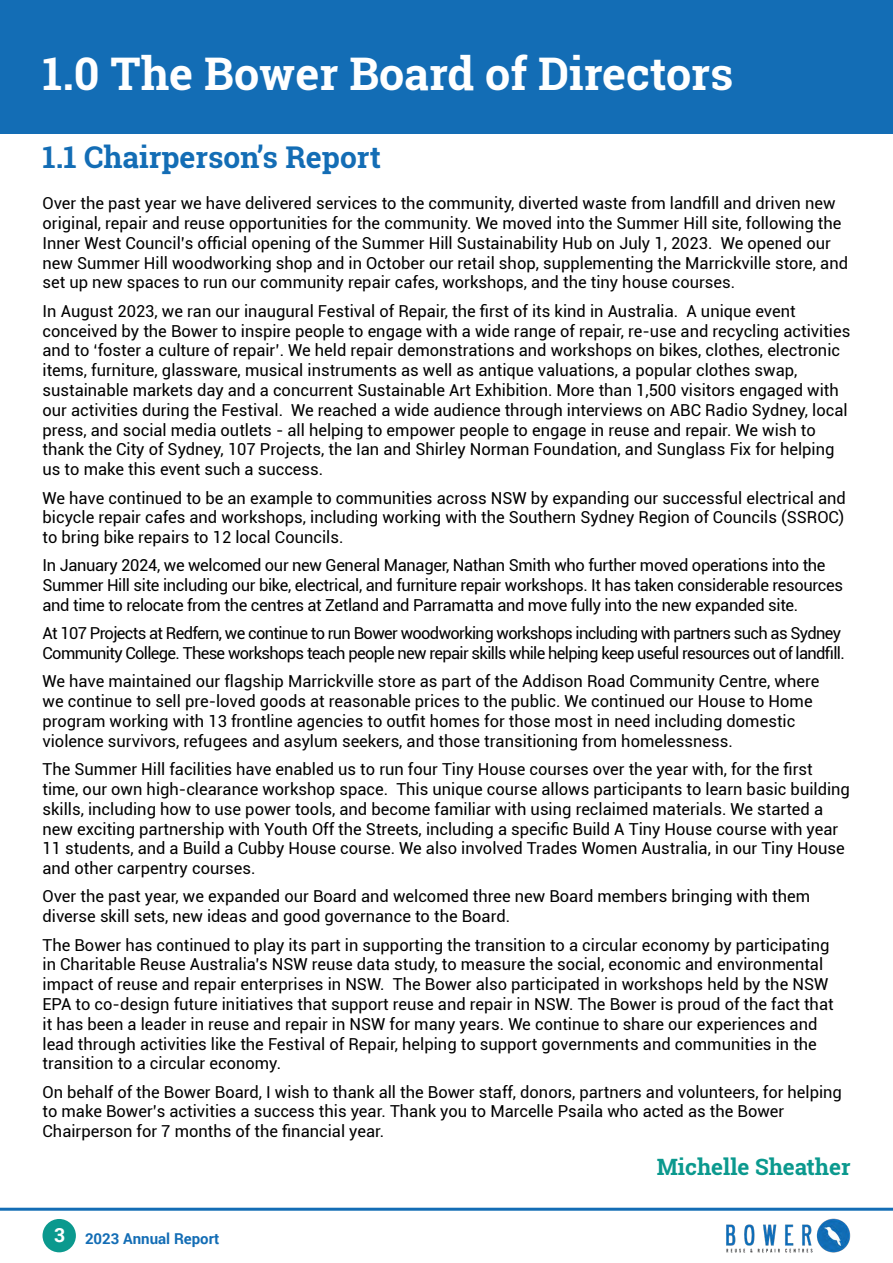
<style>
.page{position:relative;width:893px;height:1263px;background:#fff}
.page>*{position:absolute;margin:0;border:0;box-sizing:border-box;transform-origin:0 0}
.t1{font:700 45px "Roboto Slab";color:#fff}
.t2{font:700 30px "Roboto Slab";color:#136db5}
.t3{font:700 22.5px "Roboto Slab";color:#0b998e}
.t4{font:16.5px/19.8px "Roboto";color:#000}
.t5{font:16.5px/19.8px "Roboto";letter-spacing:-.02em;color:#000}
.t6{font:16.5px/19.8px "Roboto";letter-spacing:-.04em;color:#000}
.t7{font:700 15px "Roboto";color:#136db5}
.s1{font-size:19.5px;color:#fff}
</style>
<div class="page">
<div style="left:43px;top:1219px;width:33px;height:33px;background:#0b998e;border-radius:50%"></div>
<hr style="left:0;top:1208px;width:893px;height:3px;background:#136db5">
<img style="left:726px;top:1219px;width:124px;height:34px">
<div style="left:0;top:0;width:893px;height:134px;background:#136db5"></div>
<h1 class="t1" style="left:43px;top:43px;width:692px">1.0 The Bower Board of Directors</h1>
<h2 class="t2" style="left:43px;top:137px;width:340px">1.1 Chairperson’s Report</h2>
<p class="t4" style="left:43px;top:193px;width:807px">Over the past year we have delivered services to the community, diverted waste from landfill and driven new original, repair and reuse opportunities for the community. We moved into the Summer Hill site, following the Inner West Council’s official opening of the Summer Hill Sustainability Hub on July 1, 2023. We opened our new Summer Hill woodworking shop and in October our retail shop, supplementing the Marrickville store, and set up new spaces to run our community repair cafes, workshops, and the tiny house courses.</p>
<p class="t4" style="left:43px;top:300px;width:809px">In August 2023, we ran our inaugural Festival of Repair, the first of its kind in Australia. A unique event conceived by the Bower to inspire people to engage with a wide range of repair, re-use and recycling activities and to ‘foster a culture of repair’. We held repair demonstrations and workshops on bikes, clothes, electronic items, furniture, glassware, musical instruments as well as antique valuations, a popular clothes swap, sustainable markets day and a concurrent Sustainable Art Exhibition. More than 1,500 visitors engaged with our activities during the Festival. We reached a wide audience through interviews on ABC Radio Sydney, local press, and social media outlets - all helping to empower people to engage in reuse and repair. We wish to thank the City of Sydney, 107 Projects, the Ian and Shirley Norman Foundation, and Sunglass Fix for helping us to make this event such a success.</p>
<p class="t4" style="left:43px;top:487px;width:805px;text-align:justify">We have continued to be an example to communities across NSW by expanding our successful electrical and bicycle repair cafes and workshops, including working with the Southern Sydney Region of Councils (SSROC) to bring bike repairs to 12 local Councils.</p>
<p class="t5" style="left:43px;top:555px;width:802px">In January 2024, we welcomed our new General Manager, Nathan Smith who further moved operations into the<br>Summer Hill site including our bike, electrical, and furniture repair workshops. It has taken considerable resources and time to relocate from the centres at Zetland and Parramatta and move fully into the new expanded site.</p>
<p class="t6" style="left:43px;top:623px;width:804px">At 107 Projects at Redfern, we continue to run Bower woodworking workshops including with partners such as Sydney<br>Community College. These workshops teach people new repair skills while helping keep useful resources out of landfill.</p>
<p class="t4" style="left:43px;top:671px;width:778px">We have maintained our flagship Marrickville store as part of the Addison Road Community Centre, where we continue to sell pre-loved goods at reasonable prices to the public. We continued our House to Home program working with 13 frontline agencies to outfit homes for those most in need including domestic violence survivors, refugees and asylum seekers, and those transitioning from homelessness.</p>
<p class="t4" style="left:43px;top:759px;width:809px">The Summer Hill facilities have enabled us to run four Tiny House courses over the year with, for the first time, our own high-clearance workshop space. This unique course allows participants to learn basic building skills, including how to use power tools, and become familiar with using reclaimed materials. We started a new exciting partnership with Youth Off the Streets, including a specific Build A Tiny House course with year 11 students, and a Build a Cubby House course. We also involved Trades Women Australia, in our Tiny House and other carpentry courses.</p>
<p class="t4" style="left:43px;top:886px;width:769px">Over the past year, we expanded our Board and welcomed three new Board members bringing with them diverse skill sets, new ideas and good governance to the Board.</p>
<p class="t4" style="left:43px;top:934px;width:793px">The Bower has continued to play its part in supporting the transition to a circular economy by participating in Charitable Reuse Australia’s NSW reuse data study, to measure the social, economic and environmental impact of reuse and repair enterprises in NSW. The Bower also participated in workshops held by the NSW EPA to co-design future initiatives that support reuse and repair in NSW. The Bower is proud of the fact that it has been a leader in reuse and repair in NSW for many years. We continue to share our experiences and lead through activities like the Festival of Repair, helping to support governments and communities in the transition to a circular economy.</p>
<p class="t4" style="left:43px;top:1081px;width:801px">On behalf of the Bower Board, I wish to thank all the Bower staff, donors, partners and volunteers, for helping to make Bower’s activities a success this year. Thank you to Marcelle Psaila who acted as the Bower<br>Chairperson for 7 months of the financial year.</p>
<h3 class="t3" style="left:657px;top:1151px;width:195px">Michelle Sheather</h3>
<p class="t7" style="left:54px;top:1227px;width:167px"><span class="s1">3</span> 2023 Annual Report</p>
</div>
